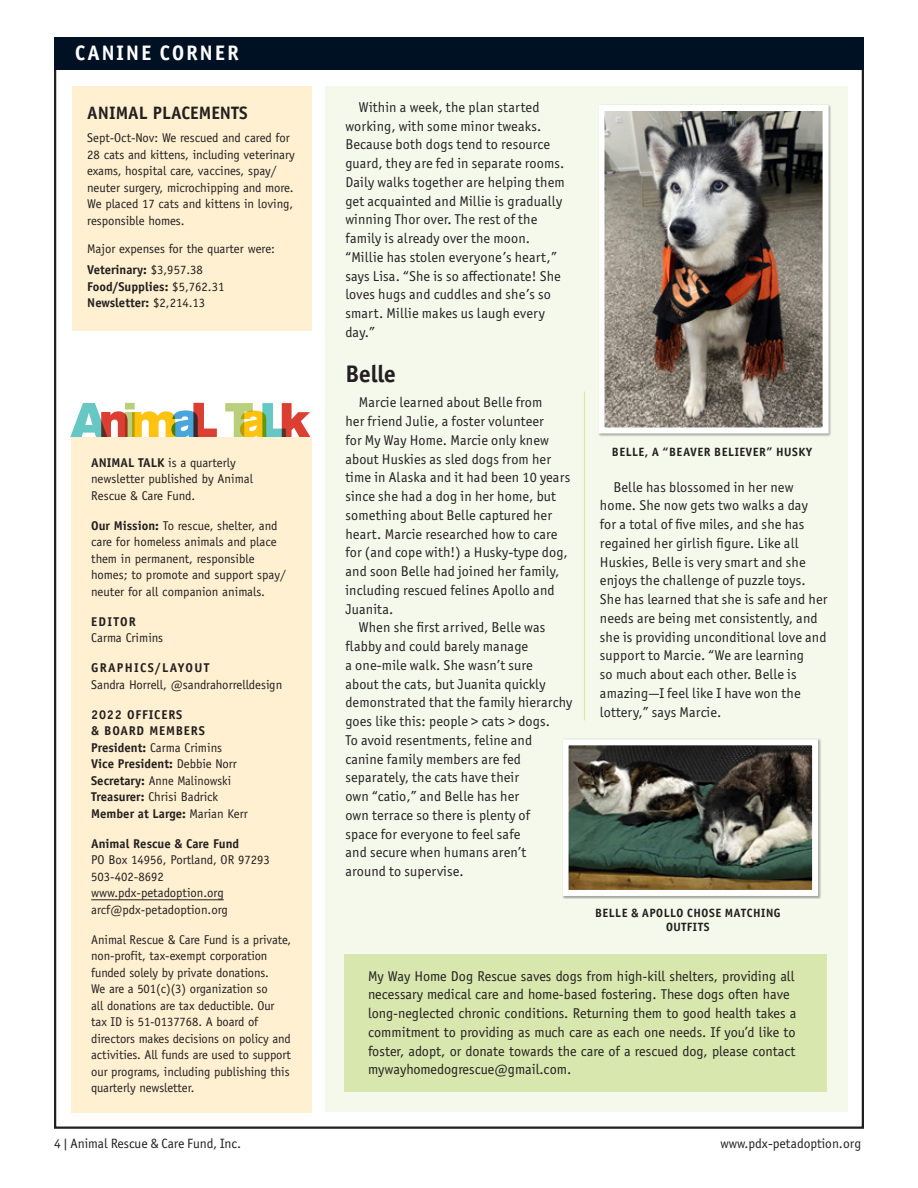
<style>
.page{position:relative;width:918px;height:1188px;background:#fff}
.page>*{position:absolute;margin:0;border:0;box-sizing:border-box;transform-origin:0 0}
.H2_Animal_Names{font:700 24px "Officina Sans ITC Pro";color:#231f20}
.section_head{font:700 21px "Officina Sans ITC Pro";letter-spacing:.1em;color:#fff}
.head_2{font:700 18px "Officina Sans";color:#231f20}
.Body_Copy_9_5_12_5{font:14.25px/18.8px "Officina Sans ITC Pro";letter-spacing:.01em;color:#231f20}
.Body_Copy_9_5_12_5-2{font:14.25px/18.8px "Officina Sans";color:#231f20}
.t1{font:13.5px "Officina Sans ITC Pro";color:#231f20}
.body_text{font:12.75px/16.5px "Officina Sans";letter-spacing:-.005em;color:#231f20}
.body_text-2{font:700 12.75px/16.5px "Officina Sans";color:#231f20}
.t2{font:700 12px/14.2px "Officina Sans ITC Pro";letter-spacing:.05em;color:#231f20;text-align:center}
.s1{font-weight:400}
.s2{font-weight:700}
</style>
<div class="page">
<div style="left:325px;top:86px;width:523px;height:1026px;background:#f5f9ec"></div>
<div style="left:344px;top:954px;width:483px;height:138px;background:#d7e7ae"></div>
<div style="left:55px;top:38px;width:809px;height:32px;background:#001123"></div>
<div style="left:598px;top:104px;width:234px;height:332px;background:#231f20;opacity:.4"></div>
<img style="left:605px;top:112px;width:217px;height:315px">
<div style="left:598px;top:105px;width:231px;height:329px;border:6px solid #fff"></div>
<div style="left:562px;top:739px;width:259px;height:160px;background:#231f20;opacity:.4"></div>
<img style="left:570px;top:746px;width:241px;height:143px">
<div style="left:563px;top:739px;width:255px;height:157px;border:6px solid #fff"></div>
<svg style="left:70px;top:403px;width:147px;height:35px"></svg>
<svg style="left:225px;top:403px;width:86px;height:34px"></svg>
<div style="left:71px;top:437px;width:240px;height:675px;background:#fef0d0"></div>
<hr style="left:91px;top:899px;width:133px;height:1px;background:#231f20">
<div style="left:72px;top:86px;width:239px;height:245px;background:#fef0d0"></div>
<hr style="left:584px;top:391px;width:1px;height:329px;background:#d4e5a8">
<p class="section_head" style="left:75px;top:40px;width:165px">CANINE CORNER</p>
<p class="head_2" style="left:87px;top:102px;width:162px">ANIMAL PLACEMENTS</p>
<p class="body_text" style="left:87px;top:130px;width:209px">Sept-Oct-Nov: We rescued and cared for 28 cats and kittens, including veterinary exams, hospital care, vaccines, spay/ neuter surgery, microchipping and more.<br>We placed 17 cats and kittens in loving, responsible homes.</p>
<p class="body_text" style="left:87px;top:241px;width:189px">Major expenses for the quarter were:</p>
<p class="body_text-2" style="left:87px;top:261px;width:117px">Veterinary: <span class="s1">$3,957.38</span></p>
<p class="body_text-2" style="left:87px;top:278px;width:139px">Food/Supplies: <span class="s1">$5,762.31</span></p>
<p class="body_text-2" style="left:87px;top:294px;width:120px">Newsletter: <span class="s1">$2,214.13</span></p>
<p class="body_text" style="left:91px;top:454px;width:163px"><span class="s2">ANIMAL TALK</span> is a quarterly newsletter published by Animal<br>Rescue &amp; Care Fund.</p>
<p class="body_text" style="left:91px;top:517px;width:196px"><span class="s2">Our Mission:</span> To rescue, shelter, and care for homeless animals and place them in permanent, responsible homes; to promote and support spay/ neuter for all companion animals.</p>
<p class="body_text" style="left:91px;top:613px;width:74px"><span class="s2">EDITOR<br></span>Carma Crimins</p>
<p class="body_text" style="left:91px;top:660px;width:193px"><span class="s2">GRAPHICS/LAYOUT<br></span>Sandra Horrell, @sandrahorrelldesign</p>
<p class="body_text-2" style="left:91px;top:706px;width:158px">2022 OFFICERS<br>&amp; BOARD MEMBERS<br>President: <span class="s1">Carma Crimins<br></span>Vice President: <span class="s1">Debbie Norr<br></span>Secretary: <span class="s1">Anne Malinowski<br></span>Treasurer: <span class="s1">Chrisi Badrick<br></span>Member at Large: <span class="s1">Marian Kerr</span></p>
<p class="body_text" style="left:91px;top:835px;width:180px"><span class="s2">Animal Rescue &amp; Care Fund<br></span>PO Box 14956, Portland, OR 97293<br>503-402-8692 www.pdx-petadoption.org arcf@pdx-petadoption.org</p>
<p class="body_text" style="left:91px;top:931px;width:202px">Animal Rescue &amp; Care Fund is a private, non-profit, tax-exempt corporation funded solely by private donations.<br>We are a 501(c)(3) organization so<br>all donations are tax deductible. Our tax ID is 51-0137768. A board of directors makes decisions on policy and activities. All funds are used to support our programs, including publishing this quarterly newsletter.</p>
<p class="Body_Copy_9_5_12_5" style="left:345px;top:98px;width:221px;text-indent:14px">Within a week, the plan started working, with some minor tweaks.<br>Because both dogs tend to resource guard, they are fed in separate rooms.<br>Daily walks together are helping them get acquainted and Millie is gradually winning Thor over. The rest of the family is already over the moon. “Millie has stolen everyone’s heart,” says Lisa. “She is so affectionate! She loves hugs and cuddles and she’s so smart. Millie makes us laugh every day.”</p>
<p class="H2_Animal_Names" style="left:345px;top:359px;width:52px">Belle</p>
<p class="Body_Copy_9_5_12_5" style="left:345px;top:393px;width:226px;text-indent:14px">Marcie learned about Belle from<br>her friend Julie, a foster volunteer<br>for My Way Home. Marcie only knew about Huskies as sled dogs from her time in Alaska and it had been 10 years since she had a dog in her home, but something about Belle captured her heart. Marcie researched how to care for (and cope with!) a Husky-type dog, and soon Belle had joined her family, including rescued felines Apollo and Juanita.</p>
<p class="Body_Copy_9_5_12_5" style="left:345px;top:618px;width:228px;text-indent:14px">When she first arrived, Belle was flabby and could barely manage<br>a one-mile walk. She wasn’t sure<br>about the cats, but Juanita quickly demonstrated that the family hierarchy goes like this: people &gt; cats &gt; dogs.<br>To avoid resentments, feline and canine family members are fed separately, the cats have their<br>own “catio,” and Belle has her<br>own terrace so there is plenty of<br>space for everyone to feel safe<br>and secure when humans aren’t<br>around to supervise.</p>
<p class="t2" style="left:612px;top:445px;width:201px">BELLE, A “BEAVER BELIEVER” HUSKY</p>
<p class="Body_Copy_9_5_12_5" style="left:600px;top:477px;width:229px;text-indent:14px">Belle has blossomed in her new home. She now gets two walks a day for a total of five miles, and she has regained her girlish figure. Like all Huskies, Belle is very smart and she enjoys the challenge of puzzle toys.<br>She has learned that she is safe and her needs are being met consistently, and she is providing unconditional love and support to Marcie. “We are learning<br>so much about each other. Belle is amazing—I feel like I have won the lottery,” says Marcie.</p>
<p class="t2" style="left:595px;top:906px;width:187px">BELLE &amp; APOLLO CHOSE MATCHING<br>OUTFITS</p>
<p class="Body_Copy_9_5_12_5-2" style="left:368px;top:967px;width:430px">My Way Home Dog Rescue saves dogs from high-kill shelters, providing all necessary medical care and home-based fostering. These dogs often have long-neglected chronic conditions. Returning them to good health takes a commitment to providing as much care as each one needs. If you’d like to foster, adopt, or donate towards the care of a rescued dog, please contact mywayhomedogrescue@gmail.com.</p>
<p class="t1" style="left:54px;top:1135px;width:189px">4 | Animal Rescue &amp; Care Fund, Inc.</p>
<p class="t1" style="left:721px;top:1135px;width:142px">www.pdx-petadoption.org</p>
</div>
